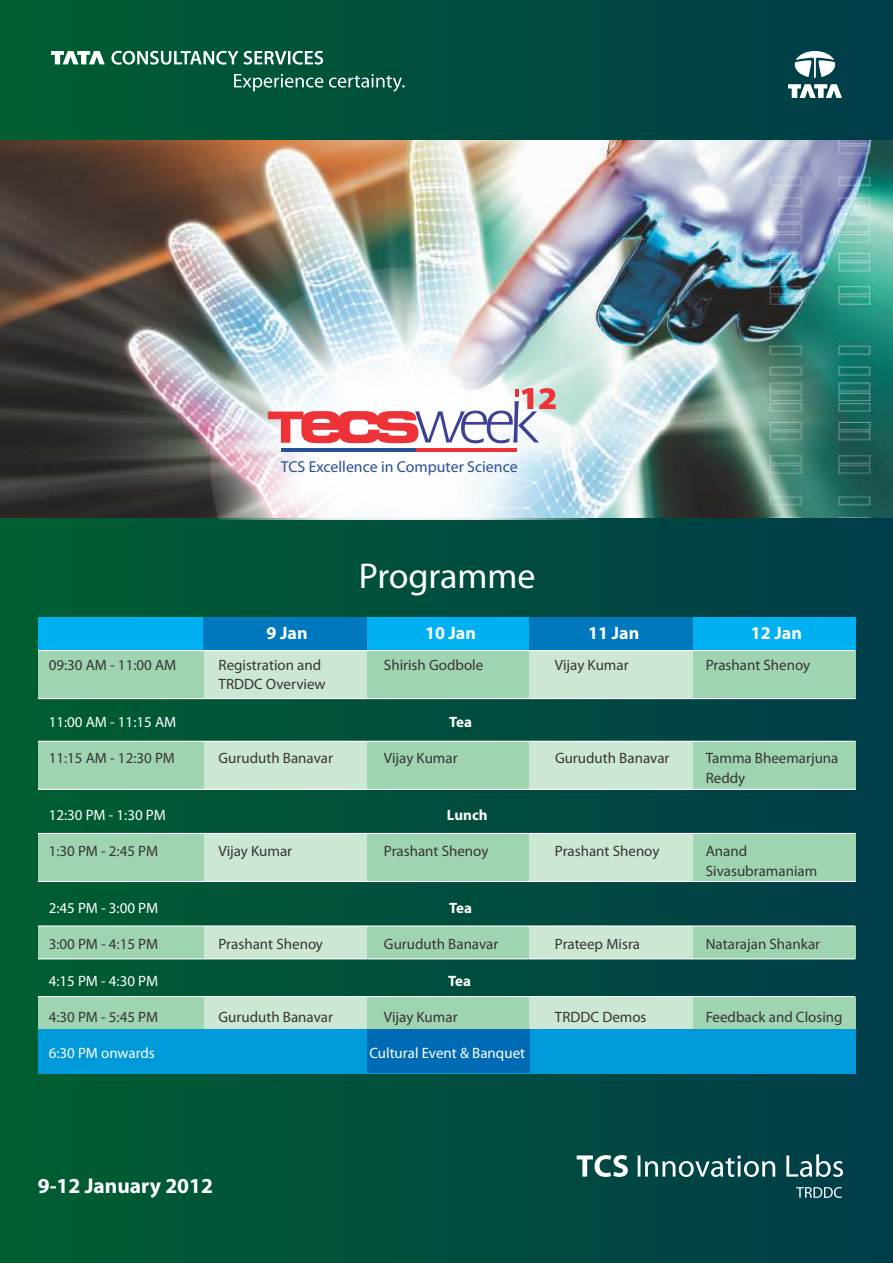
<style>
.page{position:relative;width:893px;height:1263px;background:#fff}
.page>*{position:absolute;margin:0;border:0;box-sizing:border-box;transform-origin:0 0}
.t1{font:36px "Myriad Pro";color:#fff}
.t2{font:700 21.45px "Myriad Pro";color:#fff}
.t3{font:700 18px "Myriad Pro";color:#fff}
.t4{font:15.9px "Myriad Pro";color:#294f96}
.t5{font:15px/19.8px "Myriad Pro";color:#383336}
.t6{font:15px "Myriad Pro";color:#fff}
.t7{font:700 15px "Myriad Pro";color:#fff}
</style>
<div class="page">
<div style="left:0;top:0;width:893px;height:1263px;background:linear-gradient(to right,#005f31,#003d4a)"></div>
<img style="left:0;top:140px;width:893px;height:378px">
<img style="left:210px;top:267px;width:387px;height:253px">
<hr style="left:416px;top:448px;width:101px;height:3px;background:#ed3338">
<hr style="left:281px;top:448px;width:135px;height:3px;background:#294f96">
<svg style="left:268px;top:388px;width:288px;height:55px"></svg>
<div style="left:204px;top:650px;width:163px;height:49px;background:#cce8d4"></div>
<div style="left:38px;top:650px;width:166px;height:49px;background:#9ed4b0"></div>
<div style="left:367px;top:650px;width:163px;height:49px;background:#9ed4b0"></div>
<div style="left:530px;top:650px;width:163px;height:49px;background:#cce8d4"></div>
<div style="left:693px;top:650px;width:162px;height:49px;background:#9ed4b0"></div>
<div style="left:38px;top:617px;width:166px;height:33px;background:#00b0f0"></div>
<div style="left:204px;top:617px;width:163px;height:33px;background:#0078bd"></div>
<div style="left:367px;top:617px;width:163px;height:33px;background:#00b0f0"></div>
<div style="left:530px;top:617px;width:163px;height:33px;background:#0078bd"></div>
<div style="left:693px;top:617px;width:162px;height:33px;background:#00b0f0"></div>
<hr style="left:38px;top:698px;width:817px;height:1px;background:#fff">
<hr style="left:38px;top:650px;width:817px;height:1px;background:#fff">
<div style="left:204px;top:741px;width:163px;height:48px;background:#cce8d4"></div>
<div style="left:38px;top:741px;width:166px;height:48px;background:#9ed4b0"></div>
<div style="left:367px;top:741px;width:163px;height:48px;background:#9ed4b0"></div>
<div style="left:530px;top:741px;width:163px;height:48px;background:#cce8d4"></div>
<div style="left:693px;top:741px;width:162px;height:48px;background:#9ed4b0"></div>
<hr style="left:38px;top:789px;width:817px;height:1px;background:#fff">
<hr style="left:38px;top:741px;width:817px;height:1px;background:#fff">
<div style="left:204px;top:833px;width:163px;height:48px;background:#cce8d4"></div>
<div style="left:38px;top:833px;width:166px;height:48px;background:#9ed4b0"></div>
<div style="left:367px;top:833px;width:163px;height:48px;background:#9ed4b0"></div>
<div style="left:530px;top:833px;width:163px;height:48px;background:#cce8d4"></div>
<div style="left:693px;top:833px;width:162px;height:48px;background:#9ed4b0"></div>
<hr style="left:38px;top:881px;width:817px;height:1px;background:#fff">
<hr style="left:38px;top:833px;width:817px;height:1px;background:#fff">
<div style="left:204px;top:926px;width:163px;height:33px;background:#cce8d4"></div>
<div style="left:38px;top:926px;width:166px;height:33px;background:#9ed4b0"></div>
<div style="left:367px;top:926px;width:163px;height:33px;background:#9ed4b0"></div>
<div style="left:530px;top:926px;width:163px;height:33px;background:#cce8d4"></div>
<div style="left:693px;top:926px;width:162px;height:33px;background:#9ed4b0"></div>
<hr style="left:38px;top:958px;width:817px;height:1px;background:#fff">
<hr style="left:38px;top:925px;width:817px;height:1px;background:#fff">
<div style="left:204px;top:996px;width:163px;height:33px;background:#cce8d4"></div>
<div style="left:38px;top:996px;width:166px;height:33px;background:#9ed4b0"></div>
<div style="left:367px;top:996px;width:163px;height:33px;background:#9ed4b0"></div>
<div style="left:530px;top:996px;width:163px;height:33px;background:#cce8d4"></div>
<div style="left:693px;top:996px;width:162px;height:33px;background:#9ed4b0"></div>
<hr style="left:38px;top:996px;width:817px;height:1px;background:#fff">
<div style="left:38px;top:1029px;width:817px;height:45px;background:#0099d9"></div>
<svg style="left:796px;top:1187px;width:46px;height:11px"></svg>
<svg style="left:577px;top:1154px;width:266px;height:23px"></svg>
<svg style="left:795px;top:51px;width:40px;height:27px"></svg>
<svg style="left:788px;top:84px;width:54px;height:14px"></svg>
<svg style="left:51px;top:51px;width:54px;height:13px"></svg>
<svg style="left:111px;top:51px;width:212px;height:14px"></svg>
<svg style="left:234px;top:74px;width:171px;height:18px;background:#367663"></svg>
<div style="left:367px;top:1029px;width:163px;height:44px;background:#006bb5"></div>
<p class="t4" style="left:281px;top:460px;width:238px">TCS Excellence in Computer Science</p>
<h1 class="t1" style="left:359px;top:561px;width:178px">Programme</h1>
<p class="t3" style="left:267px;top:625px;width:42px">9 Jan</p>
<p class="t3" style="left:425px;top:625px;width:52px">10 Jan</p>
<p class="t3" style="left:588px;top:625px;width:52px">11 Jan</p>
<p class="t3" style="left:751px;top:625px;width:52px">12 Jan</p>
<p class="t5" style="left:49px;top:656px;width:129px">09:30 AM - 11:00 AM</p>
<p class="t5" style="left:219px;top:656px;width:104px">Registration and</p>
<p class="t5" style="left:384px;top:656px;width:101px">Shirish Godbole</p>
<p class="t5" style="left:706px;top:656px;width:106px">Prashant Shenoy</p>
<p class="t5" style="left:219px;top:676px;width:109px">TRDDC Overview</p>
<p class="t5" style="left:555px;top:656px;width:75px">Vijay Kumar</p>
<p class="t6" style="left:49px;top:715px;width:129px">11:00 AM - 11:15 AM</p>
<p class="t7" style="left:449px;top:715px;width:24px">Tea</p>
<p class="t5" style="left:49px;top:749px;width:128px">11:15 AM - 12:30 PM</p>
<p class="t5" style="left:219px;top:749px;width:116px">Guruduth Banavar</p>
<p class="t5" style="left:384px;top:749px;width:75px">Vijay Kumar</p>
<p class="t5" style="left:555px;top:749px;width:116px">Guruduth Banavar</p>
<p class="t5" style="left:706px;top:749px;width:134px">Tamma Bheemarjuna<br>Reddy</p>
<p class="t6" style="left:49px;top:808px;width:119px">12:30 PM - 1:30 PM</p>
<p class="t7" style="left:447px;top:808px;width:42px">Lunch</p>
<p class="t5" style="left:555px;top:842px;width:106px">Prashant Shenoy</p>
<p class="t5" style="left:49px;top:842px;width:111px">1:30 PM - 2:45 PM</p>
<p class="t5" style="left:219px;top:842px;width:75px">Vijay Kumar</p>
<p class="t5" style="left:384px;top:842px;width:106px">Prashant Shenoy</p>
<p class="t5" style="left:706px;top:842px;width:113px">Anand<br>Sivasubramaniam</p>
<p class="t6" style="left:49px;top:901px;width:111px">2:45 PM - 3:00 PM</p>
<p class="t7" style="left:449px;top:901px;width:24px">Tea</p>
<p class="t5" style="left:49px;top:935px;width:111px">3:00 PM - 4:15 PM</p>
<p class="t5" style="left:219px;top:935px;width:106px">Prashant Shenoy</p>
<p class="t5" style="left:384px;top:935px;width:116px">Guruduth Banavar</p>
<p class="t5" style="left:555px;top:935px;width:87px">Prateep Misra</p>
<p class="t5" style="left:706px;top:935px;width:116px">Natarajan Shankar</p>
<p class="t6" style="left:49px;top:975px;width:111px">4:15 PM - 4:30 PM</p>
<p class="t7" style="left:448px;top:975px;width:24px">Tea</p>
<p class="t5" style="left:49px;top:1008px;width:111px">4:30 PM - 5:45 PM</p>
<p class="t5" style="left:219px;top:1008px;width:116px">Guruduth Banavar</p>
<p class="t5" style="left:384px;top:1008px;width:75px">Vijay Kumar</p>
<p class="t5" style="left:555px;top:1008px;width:93px">TRDDC Demos</p>
<p class="t5" style="left:706px;top:1008px;width:138px">Feedback and Closing</p>
<p class="t6" style="left:49px;top:1047px;width:108px">6:30 PM onwards</p>
<p class="t6" style="left:369px;top:1047px;width:157px">Cultural Event &amp; Banquet</p>
<h2 class="t2" style="left:38px;top:1177px;width:177px">9-12 January 2012</h2>
</div>
